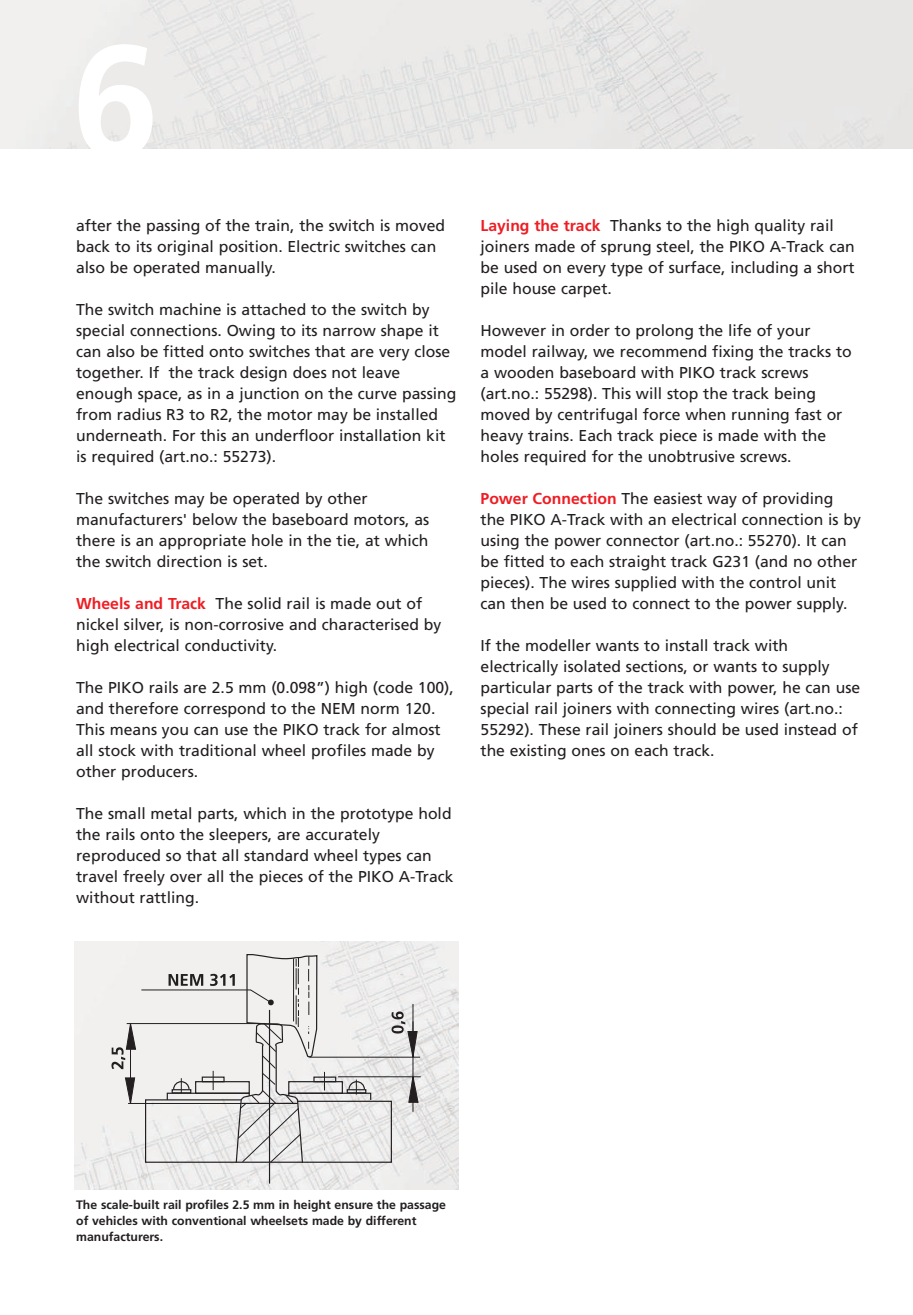
<style>
.page{position:relative;width:913px;height:1315px;background:#fff}
.page>*{position:absolute;margin:0;border:0;box-sizing:border-box;transform-origin:0 0}
.t1{font:700 157.5px "Frutiger";color:#fff}
.t2{font:15.75px/21px "Frutiger";color:#231f20}
.t3{font:700 12.25px/15.8px "Frutiger";color:#231f20}
.s1{font-weight:700;color:#ee1d23}
</style>
<div class="page">
<img style="left:0;top:0;width:913px;height:149px">
<img style="left:74px;top:941px;width:385px;height:248px">
<hr style="left:269px;top:1010px;width:1px;height:173px;background:#231f20">
<hr style="left:338px;top:1076px;width:83px;height:1px;background:#231f20">
<hr style="left:309px;top:1057px;width:111px;height:1px;background:#231f20">
<svg style="left:111px;top:953px;width:308px;height:210px"></svg>
<h1 class="t1" style="left:72px;top:38px;width:89px">6</h1>
<p class="t2" style="left:76px;top:216px;width:370px">after the passing of the train, the switch is moved back to its original position. Electric switches can also be operated manually.</p>
<p class="t2" style="left:76px;top:300px;width:382px">The switch machine is attached to the switch by special connections. Owing to its narrow shape it can also be fitted onto switches that are very close together. If the track design does not leave enough space, as in a junction on the curve passing from radius R3 to R2, the motor may be installed underneath. For this an underfloor installation kit is required (art.no.: 55273).</p>
<p class="t2" style="left:76px;top:489px;width:355px">The switches may be operated by other manufacturers' below the baseboard motors, as there is an appropriate hole in the tie, at which the switch direction is set.</p>
<p class="t2" style="left:76px;top:594px;width:367px"><span class="s1">Wheels and Track</span> The solid rail is made out of nickel silver, is non-corrosive and characterised by high electrical conductivity.</p>
<p class="t2" style="left:76px;top:678px;width:379px">The PIKO rails are 2.5 mm (0.098”) high (code 100), and therefore correspond to the NEM norm 120.<br>This means you can use the PIKO track for almost all stock with traditional wheel profiles made by other producers.</p>
<p class="t2" style="left:76px;top:804px;width:379px">The small metal parts, which in the prototype hold the rails onto the sleepers, are accurately reproduced so that all standard wheel types can travel freely over all the pieces of the PIKO A-Track without rattling.</p>
<p class="t2" style="left:480px;top:216px;width:376px"><span class="s1">Laying the track</span> Thanks to the high quality rail joiners made of sprung steel, the PIKO A-Track can be used on every type of surface, including a short pile house carpet.</p>
<p class="t2" style="left:480px;top:321px;width:373px">However in order to prolong the life of your model railway, we recommend fixing the tracks to a wooden baseboard with PIKO track screws (art.no.: 55298). This will stop the track being moved by centrifugal force when running fast or heavy trains. Each track piece is made with the holes required for the unobtrusive screws.</p>
<p class="t2" style="left:480px;top:489px;width:382px"><span class="s1">Power Connection</span> The easiest way of providing the PIKO A-Track with an electrical connection is by using the power connector (art.no.: 55270). It can be fitted to each straight track G231 (and no other pieces). The wires supplied with the control unit can then be used to connect to the power supply.</p>
<p class="t2" style="left:480px;top:636px;width:381px">If the modeller wants to install track with electrically isolated sections, or wants to supply particular parts of the track with power, he can use special rail joiners with connecting wires (art.no.:<br>55292). These rail joiners should be used instead of the existing ones on each track.</p>
<p class="t3" style="left:76px;top:1198px;width:371px">The scale-built rail profiles 2.5 mm in height ensure the passage of vehicles with conventional wheelsets made by different manufacturers.</p>
</div>
